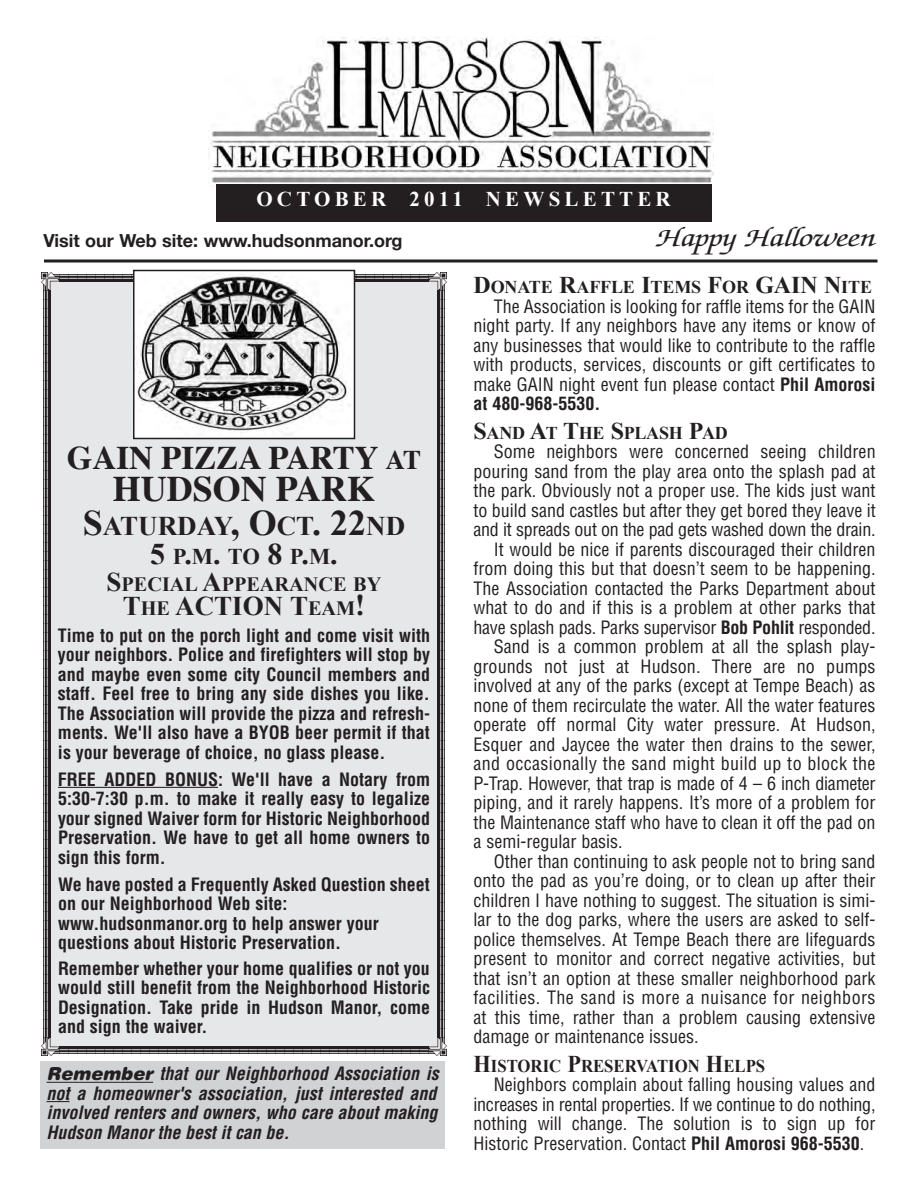
<style>
.page{position:relative;width:918px;height:1188px;background:#fff}
.page>*{position:absolute;margin:0;border:0;box-sizing:border-box;transform-origin:0 0}
.t1{font:700 36px "Times";color:#231f20}
.t2{font:700 33px "Times";color:#231f20}
.t3{font:700 30px "Times New Roman";color:#231f20}
.t4{font:700 27px "Times New Roman";color:#231f20}
.t5{font:italic 27px "Zapf Chancery";color:#231f20;scale:1.3 1}
.t6{font:700 21px "Times New Roman";letter-spacing:.2em;color:#fff}
.t7{font:700 20.25px "Times New Roman";color:#231f20}
.t8{font:condensed 18px/19.5px "Helvetica";color:#231f20;text-align:justify}
.t9{font:700 condensed 18px/19.5px "Helvetica";color:#231f20;text-align:justify}
.t10{font:italic 700 condensed 18px/19.5px "Helvetica";color:#231f20}
.t11{font:700 18px "Times New Roman";letter-spacing:-.005em;color:#231f20}
.t12{font:condensed 18px "Helvetica";letter-spacing:.025em;color:#231f20}
.t13{font:condensed 18px "Helvetica";letter-spacing:.02em;color:#231f20}
.t14{font:700 18px "Helvetica Neue";color:#231f20}
.t15{font:700 18px "Times New Roman";letter-spacing:-.005em;color:#231f20;scale:.93 1}
.s1{font-size:27px}
.s2{font-size:36px}
.s3{font-size:22.5px}
.s4{font-size:20.25px}
.s5{font-size:30px}
.s6{font-family:"Helvetica Rounded";font-weight:900;font-stretch:normal}
.s7{font-size:24px}
.s8{font-weight:700}
</style>
<div class="page">
<img style="left:208px;top:36px;width:506px;height:151px">
<div style="left:216px;top:185px;width:495px;height:37px;background:#231f20"></div>
<hr style="left:44px;top:260px;width:833px;height:2px;background:#231f20">
<div style="left:46px;top:277px;width:396px;height:773px;background:#e6e7e9"></div>
<img style="left:41px;top:273px;width:18px;height:18px">
<svg style="left:59px;top:273px;width:369px;height:9px"></svg>
<img style="left:428px;top:273px;width:18px;height:18px">
<svg style="left:437px;top:291px;width:8px;height:746px;background:#514d4e"></svg>
<img style="left:428px;top:1037px;width:18px;height:18px">
<svg style="left:59px;top:1046px;width:369px;height:8px;background:#514d4e"></svg>
<img style="left:41px;top:1037px;width:18px;height:18px">
<svg style="left:43px;top:291px;width:7px;height:746px;background:#575455"></svg>
<hr style="left:58px;top:787px;width:160px;height:1px;background:#231f20">
<div style="left:40px;top:1061px;width:406px;height:87px;background:#d1d2d4"></div>
<hr style="left:46px;top:1082px;width:107px;height:1px;background:#231f20">
<svg style="left:46px;top:1101px;width:24px;height:1px"></svg>
<img style="left:136px;top:273px;width:215px;height:162px">
<div style="left:133px;top:270px;width:222px;height:169px;border:2px solid #231f20"></div>
<p class="t6" style="left:256px;top:188px;width:416px">OCTOBER 2011 NEWSLETTER</p>
<p class="t14" style="left:44px;top:230px;width:361px">Visit our Web site: www.hudsonmanor.org</p>
<h3 class="t5" style="left:657px;top:227px;width:170px">Happy Halloween</h3>
<h2 class="t2" style="left:67px;top:444px;width:356px">GAIN PIZZA PARTY <span class="s1">AT</span></h2>
<h1 class="t1" style="left:113px;top:474px;width:264px">HUDSON PARK</h1>
<h3 class="t4" style="left:83px;top:511px;width:324px"><span class="s2">S</span>ATURDAY<span class="s2">, O</span>CT<span class="s2">. 22</span>ND</h3>
<h3 class="t3" style="left:150px;top:537px;width:189px">5 <span class="s3">P</span>.<span class="s3">M</span>. <span class="s3">TO</span> 8 <span class="s3">P</span>.<span class="s3">M</span>.</h3>
<p class="t7" style="left:107px;top:573px;width:276px"><span class="s1">S</span>PECIAL <span class="s1">A</span>PPEARANCE BY</p>
<h3 class="t4" style="left:123px;top:591px;width:244px">T<span class="s4">HE</span> ACTION T<span class="s4">EAM</span><span class="s5">!</span></h3>
<p class="t9" style="left:58px;top:626px;width:374px">Time to put on the porch light and come visit with your neighbors. Police and firefighters will stop by and maybe even some city Council members and staff. Feel free to bring any side dishes you like.<br>The Association will provide the pizza and refresh&shy;ments. We'll also have a BYOB beer permit if that is your beverage of choice, no glass please.</p>
<p class="t9" style="left:58px;top:770px;width:374px">FREE ADDED BONUS: We'll have a Notary from 5:30-7:30 p.m. to make it really easy to legalize your signed Waiver form for Historic Neighborhood Preservation. We have to get all home owners to sign this form.</p>
<p class="t9" style="left:58px;top:875px;width:373px;text-align:left">We have posted a Frequently Asked Question sheet on our Neighborhood Web site: www.hudsonmanor.org to help answer your questions about Historic Preservation.</p>
<p class="t9" style="left:58px;top:959px;width:374px">Remember whether your home qualifies or not you would still benefit from the Neighborhood Historic Designation. Take pride in Hudson Manor, come and sign the waiver.</p>
<p class="t10" style="left:46px;top:1064px;width:394px"><span class="s6">Remember</span> that our Neighborhood Association is not a homeowner's association, just interested and involved renters and owners, who care about making Hudson Manor the best it can be.</p>
<p class="t11" style="left:473px;top:277px;width:400px"><span class="s7">D</span>ONATE <span class="s7">R</span>AFFLE <span class="s7">I</span>TEMS <span class="s7">F</span>OR <span class="s7">GAIN N</span>ITE</p>
<p class="t8" style="left:473px;top:297px;width:404px;text-indent:20px">The Association is looking for raffle items for the GAIN night party. If any neighbors have any items or know of any businesses that would like to contribute to the raffle with products, services, discounts or gift certificates to make GAIN night event fun please contact <span class="s8">Phil Amorosi at 480-968-5530.</span></p>
<p class="t11" style="left:473px;top:423px;width:256px"><span class="s7">S</span>AND <span class="s7">A</span>T <span class="s7">T</span>HE <span class="s7">S</span>PLASH <span class="s7">P</span>AD</p>
<p class="t8" style="left:494px;top:442px;width:383px">Some neighbors were concerned seeing children</p>
<p class="t8" style="left:474px;top:462px;width:404px">pouring sand from the play area onto the splash pad at</p>
<p class="t8" style="left:474px;top:481px;width:404px">the park. Obviously not a proper use. The kids just want</p>
<p class="t8" style="left:474px;top:501px;width:404px">to build sand castles but after they get bored they leave it</p>
<p class="t8" style="left:474px;top:520px;width:404px">and it spreads out on the pad gets washed down the drain.</p>
<p class="t8" style="left:494px;top:540px;width:383px">It would be nice if parents discouraged their children</p>
<p class="t8" style="left:474px;top:559px;width:404px">from doing this but that doesn’t seem to be happening.</p>
<p class="t8" style="left:474px;top:579px;width:404px">The Association contacted the Parks Department about</p>
<p class="t8" style="left:474px;top:598px;width:404px">what to do and if this is a problem at other parks that</p>
<p class="t8" style="left:474px;top:618px;width:404px">have splash pads. Parks supervisor <span class="s8">Bob Pohlit</span> responded.</p>
<p class="t8" style="left:494px;top:637px;width:383px">Sand is a common problem at all the splash play-</p>
<p class="t8" style="left:474px;top:657px;width:404px">grounds not just at Hudson. There are no pumps</p>
<p class="t8" style="left:474px;top:676px;width:404px">involved at any of the parks (except at Tempe Beach) as</p>
<p class="t8" style="left:474px;top:696px;width:404px">none of them recirculate the water. All the water features</p>
<p class="t8" style="left:474px;top:715px;width:404px">operate off normal City water pressure. At Hudson,</p>
<p class="t8" style="left:474px;top:735px;width:404px">Esquer and Jaycee the water then drains to the sewer,</p>
<p class="t13" style="left:474px;top:754px;width:404px">and occasionally the sand might build up to block the</p>
<p class="t8" style="left:474px;top:774px;width:404px">P-Trap. However, that trap is made of 4 – 6 inch diameter</p>
<p class="t8" style="left:474px;top:793px;width:404px">piping, and it rarely happens. It’s more of a problem for</p>
<p class="t8" style="left:474px;top:813px;width:403px">the Maintenance staff who have to clean it off the pad on</p>
<p class="t8" style="left:474px;top:832px;width:151px">a semi-regular basis.</p>
<p class="t8" style="left:494px;top:852px;width:383px">Other than continuing to ask people not to bring sand</p>
<p class="t8" style="left:474px;top:871px;width:404px">onto the pad as you’re doing, or to clean up after their</p>
<p class="t8" style="left:474px;top:891px;width:404px">children I have nothing to suggest. The situation is simi-</p>
<p class="t8" style="left:474px;top:910px;width:404px">lar to the dog parks, where the users are asked to self-</p>
<p class="t8" style="left:474px;top:930px;width:404px">police themselves. At Tempe Beach there are lifeguards</p>
<p class="t8" style="left:474px;top:949px;width:404px">present to monitor and correct negative activities, but</p>
<p class="t8" style="left:474px;top:969px;width:404px">that isn’t an option at these smaller neighborhood park</p>
<p class="t12" style="left:474px;top:987px;width:404px">facilities. The sand is more a nuisance for neighbors</p>
<p class="t8" style="left:474px;top:1008px;width:404px">at this time, rather than a problem causing extensive</p>
<p class="t8" style="left:474px;top:1027px;width:227px">damage or maintenance issues.</p>
<p class="t15" style="left:474px;top:1056px;width:315px"><span class="s7">H</span>ISTORIC <span class="s7">P</span>RESERVATION <span class="s7">H</span>ELPS</p>
<p class="t8" style="left:473px;top:1075px;width:404px;text-indent:20px">Neighbors complain about falling housing values and increases in rental properties. If we continue to do nothing, nothing will change. The solution is to sign up for Historic Preservation. Contact <span class="s8">Phil Amorosi 968-5530</span>.</p>
</div>
